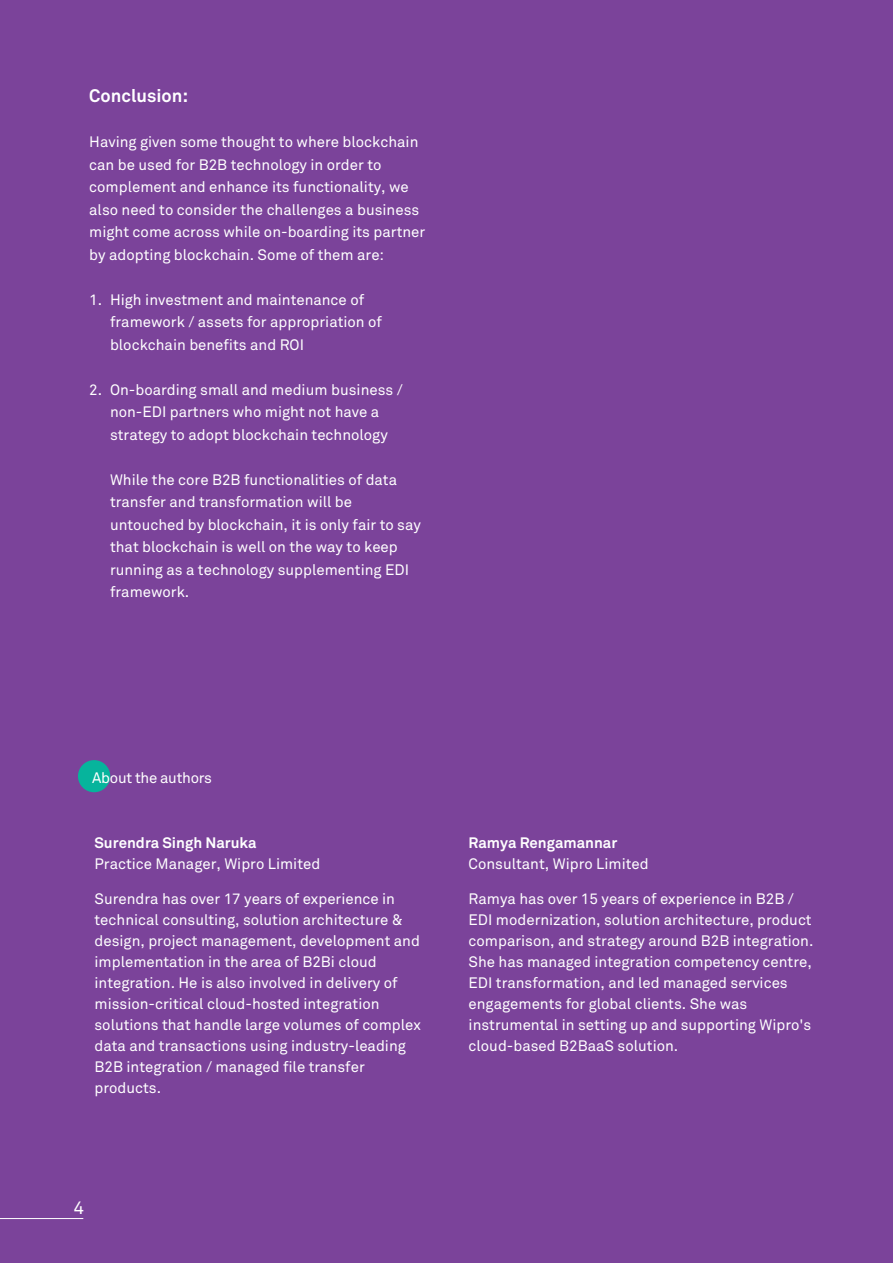
<style>
.page{position:relative;width:893px;height:1263px;background:#7b439a}
.page>*{position:absolute;margin:0;border:0;box-sizing:border-box;transform-origin:0 0}
.t1{font:700 18px "Wipro Akkurat";color:#fff}
.t2{font:18px "Wipro Akkurat";color:#fff}
.t3{font:15px/21px "Wipro Akkurat";color:#fff}
.t4{font:700 15px "Wipro Akkurat";color:#fff}
.t5{font:15px "Wipro Akkurat";letter-spacing:-.02em;color:#fff}
</style>
<div class="page">
<div style="left:78px;top:760px;width:32px;height:32px;background:#06b49c;border-radius:50%"></div>
<hr style="left:0;top:1218px;width:83px;height:1px;background:#fff">
<p class="t1" style="left:89px;top:85px;width:101px">Conclusion:</p>
<p class="t3" style="left:89px;top:131px;width:337px;line-height:22.5px">Having given some thought to where blockchain can be used for B2B technology in order to complement and enhance its functionality, we also need to consider the challenges a business might come across while on-boarding its partner by adopting blockchain. Some of them are:</p>
<p class="t3" style="left:110px;top:288px;width:274px;line-height:22.5px;text-indent:-21px">1. High investment and maintenance of framework / assets for appropriation of blockchain benefits and ROI</p>
<p class="t3" style="left:89px;top:378px;width:315px;line-height:22.5px;text-align:center">2. On-boarding small and medium business / non-EDI partners who might not have a strategy to adopt blockchain technology</p>
<p class="t3" style="left:110px;top:468px;width:312px;line-height:22.5px">While the core B2B functionalities of data transfer and transformation will be untouched by blockchain, it is only fair to say that blockchain is well on the way to keep running as a technology supplementing EDI framework.</p>
<p class="t5" style="left:92px;top:769px;width:121px">About the authors</p>
<p class="t4" style="left:95px;top:833px;width:164px">Surendra Singh Naruka</p>
<p class="t3" style="left:95px;top:853px;width:227px">Practice Manager, Wipro Limited</p>
<p class="t3" style="left:95px;top:888px;width:328px">Surendra has over 17 years of experience in technical consulting, solution architecture &amp; design, project management, development and implementation in the area of B2Bi cloud integration. He is also involved in delivery of mission-critical cloud-hosted integration solutions that handle large volumes of complex data and transactions using industry-leading B2B integration / managed file transfer products.</p>
<p class="t2" style="left:74px;top:1197px;width:12px">4</p>
<p class="t4" style="left:469px;top:833px;width:150px">Ramya Rengamannar</p>
<p class="t3" style="left:469px;top:853px;width:182px">Consultant, Wipro Limited</p>
<p class="t3" style="left:469px;top:888px;width:346px">Ramya has over 15 years of experience in B2B / EDI modernization, solution architecture, product comparison, and strategy around B2B integration.<br>She has managed integration competency centre, EDI transformation, and led managed services engagements for global clients. She was instrumental in setting up and supporting Wipro's cloud-based B2BaaS solution.</p>
</div>
